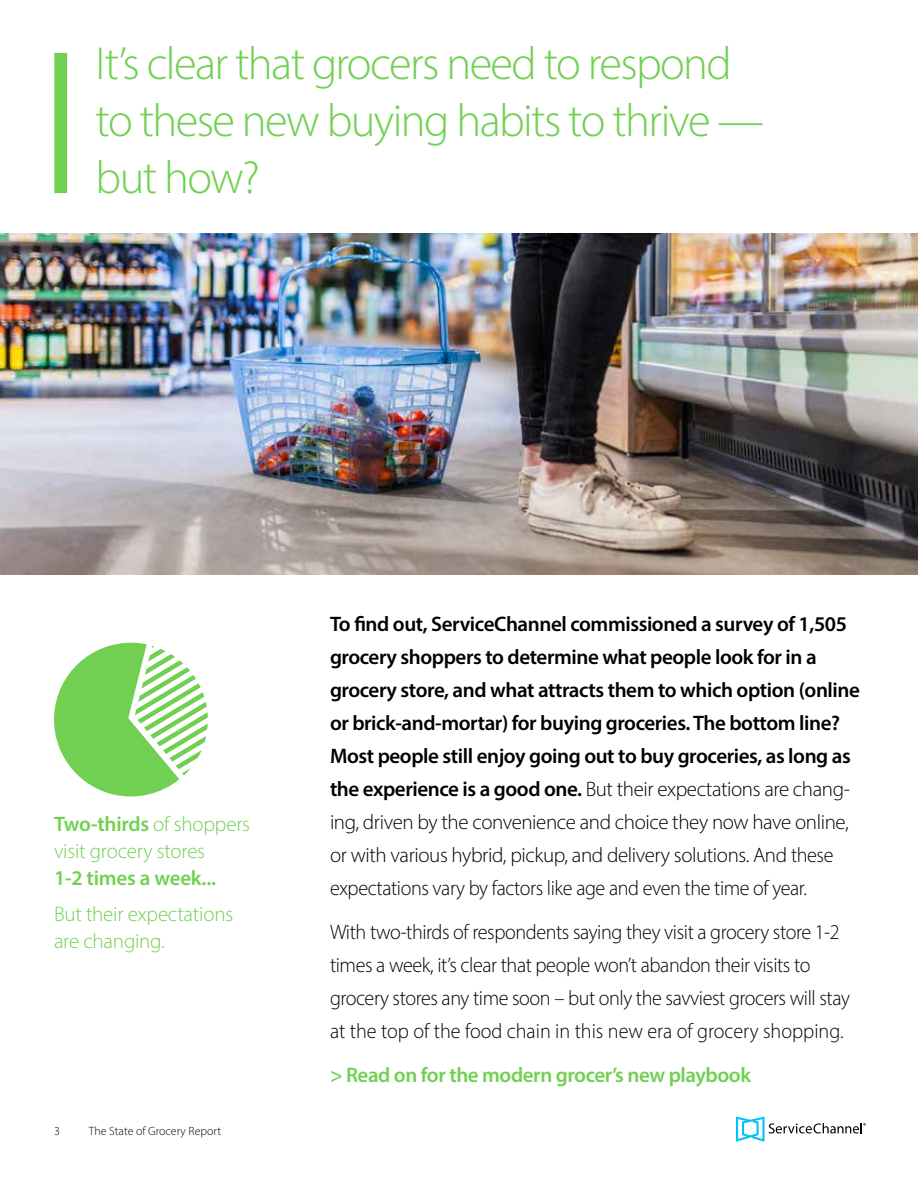
<style>
.page{position:relative;width:918px;height:1188px;background:#fff}
.page>*{position:absolute;margin:0;border:0;box-sizing:border-box;transform-origin:0 0}
.t1{font:300 46.5px/57px "Myriad Pro";letter-spacing:-.035em;color:#71d052}
.t2{font:600 21px/33px "Myriad Pro";letter-spacing:-.02em;color:#000}
.t3{font:300 21px/33px "Myriad Pro";letter-spacing:-.02em;color:#000;scale:.96 1}
.t4{font:300 21px/27px "Myriad Pro";letter-spacing:-.01em;color:#71d052}
.t5{font:600 21px "Myriad Pro";letter-spacing:-.02em;color:#71d052}
.t6{font:300 12px "Myriad Pro";color:#000}
.s1{font-weight:600}
.s2{font-weight:300}
</style>
<div class="page">
<svg style="left:736px;top:1117px;width:130px;height:25px"></svg>
<img style="left:0;top:233px;width:918px;height:342px">
<div style="left:54px;top:53px;width:13px;height:140px;background:#71d052;border:2px solid #71d052"></div>
<svg style="left:54px;top:642px;width:154px;height:155px"></svg>
<h1 class="t1" style="left:96px;top:34px;width:670px">It’s clear that grocers need to respond to these new buying habits to thrive — but how?</h1>
<p class="t4" style="left:54px;top:810px;width:198px"><span class="s1">Two-thirds</span> of shoppers visit grocery stores</p>
<p class="t5" style="left:54px;top:865px;width:164px">1-2 times a week...</p>
<p class="t4" style="left:54px;top:900px;width:181px">But their expectations are changing.</p>
<p class="t6" style="left:54px;top:1123px;width:7px">3</p>
<p class="t6" style="left:89px;top:1123px;width:134px">The State of Grocery Report</p>
<p class="t2" style="left:330px;top:607px;width:531px">To find out, ServiceChannel commissioned a survey of 1,505 grocery shoppers to determine what people look for in a grocery store, and what attracts them to which option (online or brick-and-mortar) for buying groceries. The bottom line?<br>Most people still enjoy going out to buy groceries, as long as the experience is a good one. <span class="s2">But their expectations are chang&shy;ing, driven by the convenience and choice they now have online, or with various hybrid, pickup, and delivery solutions. And these expectations vary by factors like age and even the time of year.</span></p>
<p class="t3" style="left:330px;top:915px;width:543px">With two-thirds of respondents saying they visit a grocery store 1-2 times a week, it’s clear that people won’t abandon their visits to grocery stores any time soon – but only the savviest grocers will stay at the top of the food chain in this new era of grocery shopping.</p>
<p class="t5" style="left:330px;top:1062px;width:423px">&gt; Read on for the modern grocer’s new playbook</p>
</div>
